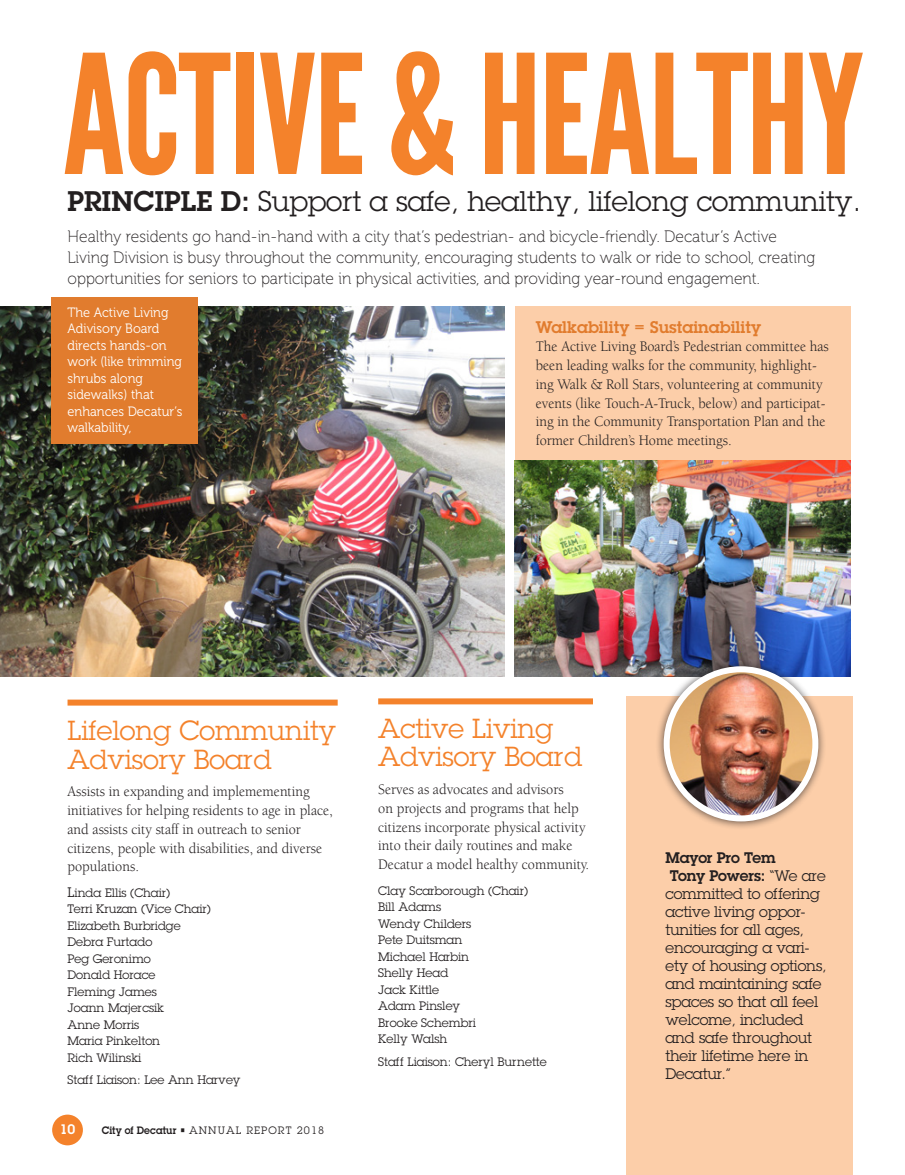
<style>
.page{position:relative;width:905px;height:1175px;background:#fff}
.page>*{position:absolute;margin:0;border:0;box-sizing:border-box;transform-origin:0 0}
.t1{font:165px "League Gothic";letter-spacing:-.01em;color:#f4822b}
.t2{font:27.75px "Lubalin Graph";color:#231f20}
.t3{font:27px/28.5px "Lubalin Graph";color:#f4822b}
.t4{font:16.5px/21px "Museo 100";color:#231f20;scale:.95 1}
.t5{font:600 16.5px "Lubalin Graph";color:#e17c2e}
.t6{font:15px/18.8px "Berkeley";color:#231f20;scale:.95 1}
.t7{font:15px/18px "Lubalin Graph";letter-spacing:-.01em;color:#231f20}
.t8{font:13.5px/16.5px "Museo 300";color:#fff;scale:.95 1}
.t9{font:600 13.5px "Lubalin Graph";color:#fff}
.t10{font:12px/16.5px "Lubalin Graph";color:#231f20}
.t11{font:600 10.5px "Lubalin Graph";letter-spacing:.01em;color:#231f20;scale:.95 1}
.t12{font:10.5px "Lubalin Graph";letter-spacing:.1em;color:#231f20}
.s1{font-weight:600}
.s2{font-size:13.5px}
.s3{font-weight:400}
</style>
<div class="page">
<div style="left:515px;top:306px;width:335px;height:176px;background:#fccea9"></div>
<div style="left:626px;top:696px;width:226px;height:478px;background:#fccea9"></div>
<div style="left:68px;top:699px;width:270px;height:6px;background:#f4822b"></div>
<div style="left:378px;top:698px;width:215px;height:6px;background:#f4822b"></div>
<img style="left:0;top:306px;width:504px;height:370px">
<img style="left:514px;top:460px;width:336px;height:216px">
<div style="left:655px;top:658px;width:171px;height:171px;background:#231f20;opacity:.75"></div>
<img style="left:666px;top:669px;width:149px;height:149px">
<div style="left:663px;top:666px;width:155px;height:155px;border:6px solid #fff;border-radius:50%"></div>
<div style="left:51px;top:297px;width:147px;height:147px;background:#e17c2e"></div>
<div style="left:51px;top:1113px;width:33px;height:33px;background:#f4822b;border-radius:50%"></div>
<div style="left:49px;top:1111px;width:37px;height:37px;border:3px solid #fff;border-radius:50%"></div>
<h1 class="t1" style="left:63px;top:17px;width:739px">ACTIVE &amp; HEALTHY</h1>
<h2 class="t2" style="left:68px;top:183px;width:795px"><span class="s1">Principle D:</span> Support a safe, healthy, lifelong community.</h2>
<p class="t4" style="left:68px;top:227px;width:788px">Healthy residents go hand-in-hand with a city that’s pedestrian- and bicycle-friendly. Decatur’s Active<br>Living Division is busy throughout the community, encouraging students to walk or ride to school, creating opportunities for seniors to participate in physical activities, and providing year-round engagement.</p>
<p class="t5" style="left:536px;top:316px;width:227px">Walkability = Sustainability</p>
<p class="t6" style="left:536px;top:337px;width:310px">The Active Living Board’s Pedestrian committee has been leading walks for the community, highlight&shy;ing Walk &amp; Roll Stars, volunteering at community events (like Touch-A-Truck, below) and participat&shy;ing in the Community Transportation Plan and the former Children’s Home meetings.</p>
<p class="t8" style="left:68px;top:304px;width:122px">The Active Living<br>Adivisory Board directs hands-on work (like trimming shrubs along sidewalks) that enhances Decatur’s walkability,</p>
<h3 class="t3" style="left:68px;top:716px;width:270px">Lifelong Community<br>Advisory Board</h3>
<p class="t6" style="left:68px;top:782px;width:281px">Assists in expanding and implemementing initiatives for helping residents to age in place, and assists city staff in outreach to senior citizens, people with disabilities, and diverse populations.</p>
<p class="t10" style="left:67px;top:884px;width:145px"><span class="s2">L</span>inda Ellis (Chair)<br>Terri Kruzan (Vice Chair)<br>Elizabeth Burbridge<br>Debra Furtado<br>Peg Geronimo<br>Donald Horace<br>Fleming James<br>Joann Majercsik<br>Anne Morris<br>Maria Pinkelton<br>Rich Wilinski</p>
<p class="t10" style="left:67px;top:1071px;width:175px">Staff Liaison: Lee Ann Harvey</p>
<p class="t9" style="left:60px;top:1120px;width:17px">10</p>
<p class="t11" style="left:102px;top:1123px;width:103px">City of Decatur • <span class="s3">ANNUAL</span></p>
<p class="t12" style="left:246px;top:1124px;width:17px">REPO</p>
<p class="t12" style="left:278px;top:1124px;width:48px">RT 2018</p>
<h3 class="t3" style="left:378px;top:713px;width:205px">Active Living<br>Advisory Board</h3>
<p class="t6" style="left:378px;top:780px;width:224px">Serves as advocates and advisors<br>on projects and programs that help citizens incorporate physical activity into their daily routines and make Decatur a model healthy community.</p>
<p class="t10" style="left:378px;top:882px;width:151px">Clay Scarborough (Chair)<br>Bill Adams<br>Wendy Childers<br>Pete Duitsman<br>Michael Harbin<br>Shelly Head<br>Jack Kittle<br>Adam Pinsley<br>Brooke Schembri<br>Kelly Walsh</p>
<p class="t10" style="left:378px;top:1053px;width:170px">Staff Liaison: Cheryl Burnette</p>
<p class="t7" style="left:665px;top:848px;width:163px"><span class="s1">Mayor Pro Tem<br>Tony Powers:</span> “We are committed to offering active living oppor&shy;tunities for all ages, encouraging a vari&shy;ety of housing options, and maintaining safe spaces so that all feel welcome, included and safe throughout their lifetime here in<br>Decatur.”</p>
</div>
